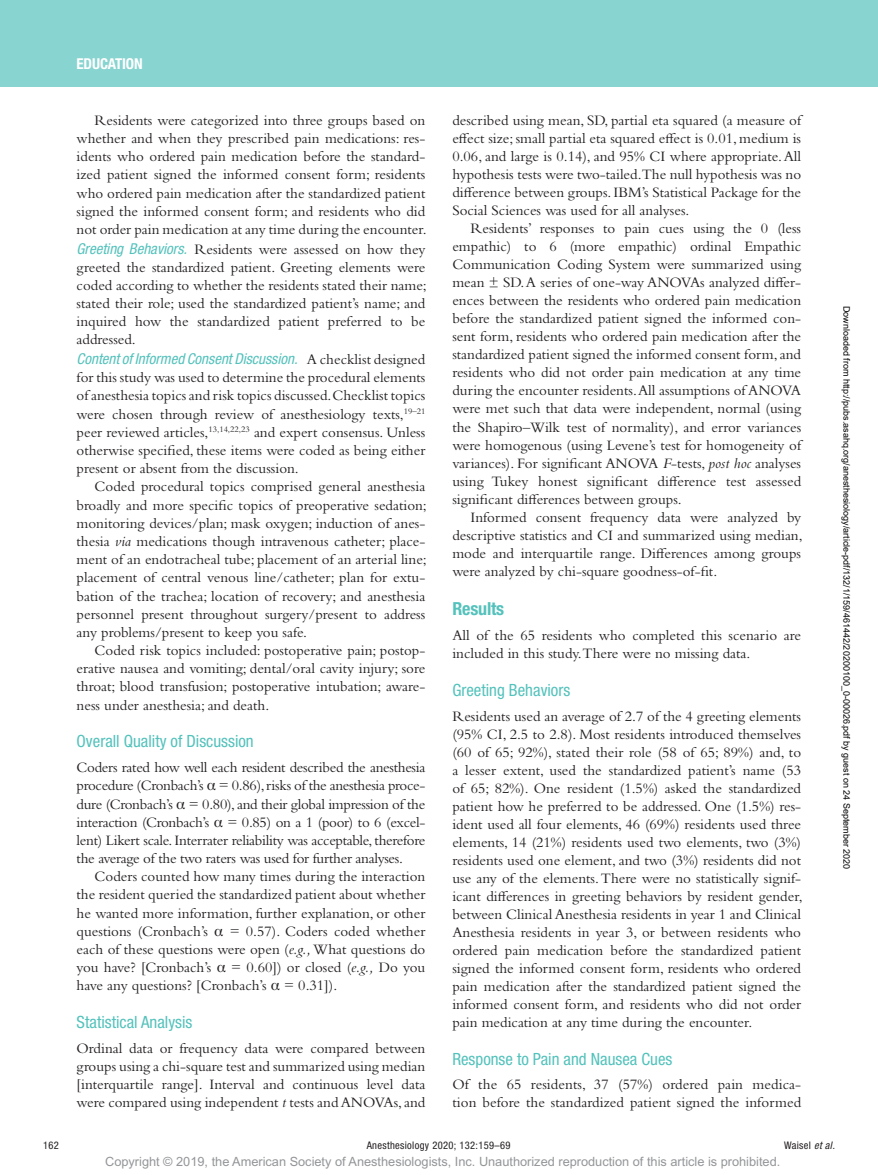
<style>
.page{position:relative;width:878px;height:1175px;background:#fff}
.page>*{position:absolute;margin:0;border:0;box-sizing:border-box;transform-origin:0 0}
.t1{font:700 condensed 18px "Helvetica Neue LT Std";letter-spacing:-.01em;color:#54c2bc}
.t2{font:condensed 16.8px "Helvetica Neue LT Std";color:#54c2bc}
.t3{font:15px/18px "Bembo Std";color:#231f20;text-align:justify}
.t4{font:italic condensed 15px "Helvetica Neue LT Std";color:#54c2bc}
.t5{font:700 condensed 15px "Helvetica Neue LT Std";letter-spacing:-.01em;color:#fff}
.t6{font:12.75px "Arial MT Std";color:#939598}
.t7{font:condensed 10.5px "Helvetica Neue LT Std";letter-spacing:.03em;color:#231f20}
.t8{font:9px "Arial";color:#000}
.s1{font-family:"Helvetica Neue LT Std";font-style:italic;font-stretch:condensed;color:#54c2bc}
.s2{font-family:"Bembo Std";font-style:normal;font-stretch:normal;color:#231f20}
.s3{font-style:italic}
.s4{font-family:"Gandhari Unicode"}
</style>
<div class="page">
<div style="left:0;top:0;width:878px;height:86px;background:#87d4d0"></div>
<p class="t5" style="left:77px;top:54px;width:68px">EDUCATION</p>
<p class="t3" style="left:77px;top:111px;width:352px;text-indent:18px">Residents were categorized into three groups based on whether and when they prescribed pain medications: res&shy;idents who ordered pain medication before the standard&shy;ized patient signed the informed consent form; residents who ordered pain medication after the standardized patient signed the informed consent form; and residents who did not order pain medication at any time during the encounter.</p>
<p class="t3" style="left:77px;top:239px;width:352px"><span class="s1">Greeting Behaviors.</span> Residents were assessed on how they greeted the standardized patient. Greeting elements were coded according to whether the residents stated their name; stated their role; used the standardized patient’s name; and inquired how the standardized patient preferred to be addressed.</p>
<p class="t4" style="left:77px;top:350px;width:350px">Content of Informed Consent Discussion. <span class="s2">A checklist designed</span></p>
<p class="t3" style="left:77px;top:368px;width:350px">for this study was used to determine the procedural elements of anesthesia topics and risk topics discussed. Checklist topics were chosen through review of anesthesiology texts,<sup>19–21 </sup>peer reviewed articles,<sup>13,14,22,23</sup> and expert consensus. Unless otherwise specified, these items were coded as being either present or absent from the discussion.</p>
<p class="t3" style="left:77px;top:477px;width:352px;text-indent:18px">Coded procedural topics comprised general anesthesia broadly and more specific topics of preoperative sedation; monitoring devices/plan; mask oxygen; induction of anes&shy;thesia <span class="s3">via</span> medications though intravenous catheter; place&shy;ment of an endotracheal tube; placement of an arterial line; placement of central venous line/catheter; plan for extu&shy;bation of the trachea; location of recovery; and anesthesia personnel present throughout surgery/present to address any problems/present to keep you safe.</p>
<p class="t3" style="left:77px;top:641px;width:350px;text-indent:18px">Coded risk topics included: postoperative pain; postop&shy;erative nausea and vomiting; dental/oral cavity injury; sore throat; blood transfusion; postoperative intubation; aware&shy;ness under anesthesia; and death.</p>
<p class="t2" style="left:77px;top:731px;width:179px">Overall Quality of Discussion</p>
<p class="t3" style="left:77px;top:758px;width:350px">Coders rated how well each resident described the anesthesia procedure (Cronbach’s <span class="s4">α</span> = 0.86), risks of the anesthesia proce&shy;dure (Cronbach’s <span class="s4">α</span> = 0.80), and their global impression of the interaction (Cronbach’s <span class="s4">α</span> = 0.85) on a 1 (poor) to 6 (excel&shy;lent) Likert scale. Interrater reliability was acceptable, therefore the average of the two raters was used for further analyses.</p>
<p class="t3" style="left:77px;top:867px;width:350px;text-indent:18px">Coders counted how many times during the interaction the resident queried the standardized patient about whether he wanted more information, further explanation, or other questions (Cronbach’s <span class="s4">α</span> = 0.57). Coders coded whether each of these questions were open (<span class="s3">e.g.,</span> What questions do you have? [Cronbach’s <span class="s4">α</span> = 0.60]) or closed (<span class="s3">e.g.,</span> Do you have any questions? [Cronbach’s <span class="s4">α</span> = 0.31]).</p>
<p class="t2" style="left:77px;top:1012px;width:117px">Statistical Analysis</p>
<p class="t3" style="left:77px;top:1038px;width:350px">Ordinal data or frequency data were compared between groups using a chi-square test and summarized using median [interquartile range]. Interval and continuous level data were compared using independent <span class="s3">t</span> tests and ANOVAs, and</p>
<p class="t3" style="left:452px;top:111px;width:350px">described using mean, SD, partial eta squared (a measure of effect size; small partial eta squared effect is 0.01, medium is 0.06, and large is 0.14), and 95% CI where appropriate. All hypothesis tests were two-tailed.The null hypothesis was no difference between groups. IBM’s Statistical Package for the Social Sciences was used for all analyses.</p>
<p class="t3" style="left:452px;top:219px;width:350px;text-indent:18px">Residents’ responses to pain cues using the 0 (less empathic) to 6 (more empathic) ordinal Empathic Communication Coding System were summarized using mean ± SD. A series of one-way ANOVAs analyzed differ&shy;ences between the residents who ordered pain medication before the standardized patient signed the informed con&shy;sent form, residents who ordered pain medication after the standardized patient signed the informed consent form, and residents who did not order pain medication at any time during the encounter residents. All assumptions of ANOVA were met such that data were independent, normal (using the Shapiro–Wilk test of normality), and error variances were homogenous (using Levene’s test for homogeneity of variances). For significant ANOVA <span class="s3">F</span>-tests, <span class="s3">post hoc</span> analyses using Tukey honest significant difference test assessed significant differences between groups.</p>
<p class="t3" style="left:452px;top:507px;width:352px;text-indent:18px">Informed consent frequency data were analyzed by descriptive statistics and CI and summarized using median, mode and interquartile range. Differences among groups were analyzed by chi-square goodness-of-fit.</p>
<p class="t1" style="left:452px;top:598px;width:53px">RESULTS</p>
<p class="t3" style="left:452px;top:626px;width:350px">All of the 65 residents who completed this scenario are included in this study.There were no missing data.</p>
<p class="t2" style="left:452px;top:680px;width:119px">Greeting Behaviors</p>
<p class="t3" style="left:452px;top:706px;width:352px">Residents used an average of 2.7 of the 4 greeting elements (95% CI, 2.5 to 2.8). Most residents introduced themselves (60 of 65; 92%), stated their role (58 of 65; 89%) and, to a lesser extent, used the standardized patient’s name (53 of 65; 82%). One resident (1.5%) asked the standardized patient how he preferred to be addressed. One (1.5%) res&shy;ident used all four elements, 46 (69%) residents used three elements, 14 (21%) residents used two elements, two (3%) residents used one element, and two (3%) residents did not use any of the elements. There were no statistically signif&shy;icant differences in greeting behaviors by resident gender, between Clinical Anesthesia residents in year 1 and Clinical Anesthesia residents in year 3, or between residents who ordered pain medication before the standardized patient signed the informed consent form, residents who ordered pain medication after the standardized patient signed the informed consent form, and residents who did not order pain medication at any time during the encounter.</p>
<p class="t2" style="left:452px;top:1049px;width:221px">Response to Pain and Nausea Cues</p>
<p class="t3" style="left:452px;top:1075px;width:350px">Of the 65 residents, 37 (57%) ordered pain medica&shy;tion before the standardized patient signed the informed</p>
<p class="t8" style="left:850px;top:306px;width:565px;rotate:90deg">Downloaded from http://pubs.asahq.org/anesthesiology/article-pdf/132/1/159/461442/20200100_0-00026.pdf by guest on 24 September 2020</p>
<p class="t7" style="left:43px;top:1139px;width:17px">162</p>
<p class="t7" style="left:367px;top:1139px;width:145px">Anesthesiology 2020; 132:159–69</p>
<p class="t7" style="left:784px;top:1139px;width:52px">Waisel <span class="s3">et al.</span></p>
<p class="t6" style="left:105px;top:1154px;width:676px">Copyright © 2019, the American Society of Anesthesiologists, Inc. Unauthorized reproduction of this article is prohibited.</p>
</div>
